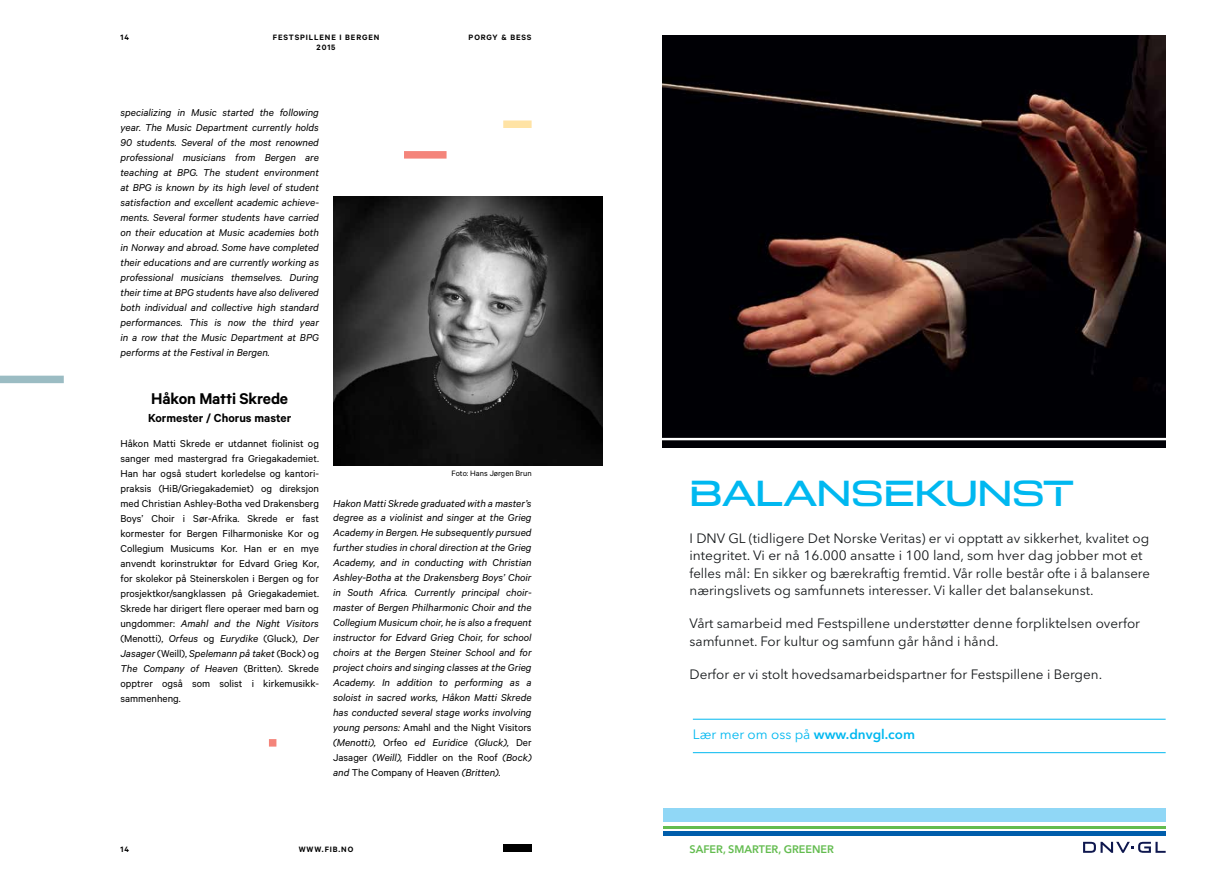
<style>
.page{position:relative;width:1205px;height:886px;background:#fff}
.page>*{position:absolute;margin:0;border:0;box-sizing:border-box;transform-origin:0 0}
.t1{font:500 36.12px "Broader View";color:#00b8f0}
.t2{font:600 17.5px "Calibre";letter-spacing:-.01em;color:#000}
.t3{font:13.5px/17.5px "Avenir Next LT Pro";color:#16191b}
.t4{font:13.5px "Avenir Next LT Pro";color:#00b8f0}
.t5{font:600 13.12px "Calibre";color:#000}
.t6{font:italic 11.25px/15px "Calibre";color:#000;text-align:justify}
.t7{font:11.25px/15px "Calibre";color:#000;text-align:justify}
.t8{font:600 10.88px "Avenir Next LT Pro";color:#63bc4f}
.t9{font:600 8.75px "Calibre";letter-spacing:.1em;color:#000}
.t10{font:8.75px "Calibre";color:#000}
.s1{font-family:"Metric"}
.s2{font-style:italic}
.s3{font-style:normal}
.s4{font-weight:600}
</style>
<div class="page">
<img style="left:333px;top:196px;width:269px;height:269px">
<div style="left:404px;top:151px;width:42px;height:8px;background:#f4847a"></div>
<div style="left:0;top:376px;width:64px;height:7px;background:#9bbcc3"></div>
<div style="left:503px;top:120px;width:28px;height:8px;background:#ffe3a5"></div>
<div style="left:269px;top:739px;width:7px;height:7px;background:#f4847a"></div>
<div style="left:503px;top:844px;width:28px;height:7px;background:#000"></div>
<div style="left:663px;top:809px;width:502px;height:13px;background:#90d7f6"></div>
<hr style="left:663px;top:826px;width:502px;height:2px;background:#63bc4f">
<hr style="left:663px;top:831px;width:502px;height:4px;background:#005dab">
<svg style="left:1083px;top:842px;width:82px;height:11px"></svg>
<hr style="left:693px;top:719px;width:472px;height:1px;background:#00b8f0">
<hr style="left:693px;top:752px;width:472px;height:1px;background:#00b8f0">
<img style="left:663px;top:35px;width:502px;height:412px">
<hr style="left:663px;top:438px;width:506px;height:2px;background:#fff">
<p class="t9" style="left:120px;top:32px;width:10px">14</p>
<p class="t9" style="left:273px;top:32px;width:108px">FESTSPILLENE I BERGEN</p>
<p class="t9" style="left:469px;top:32px;width:64px">PORGY &amp; BESS</p>
<p class="t9" style="left:317px;top:42px;width:20px">2015</p>
<p class="t6" style="left:120px;top:105px;width:200px">specializing in Music started the following year. The Music Department currently holds 90 students. Several of the most renowned professional musicians from Bergen are teaching at BPG. The student environment at BPG is known by its high level of student satisfaction and excellent academic achieve&shy;ments. Several former students have carried on their education at Music academies both in Norway and abroad. Some have completed their educations and are currently working as professional musicians themselves. During their time at BPG students have also delivered both individual and collective high standard performances. This is now the third year in a row that the Music Department at BPG performs at the Festival in Bergen.</p>
<h2 class="t2" style="left:151px;top:388px;width:138px">Håkon Ma<span class="s1">tt</span>i Skrede</h2>
<p class="t5" style="left:148px;top:410px;width:145px">Kormester / Chorus master</p>
<p class="t7" style="left:120px;top:435px;width:200px">Håkon Matti Skrede er utdannet fiolinist og sanger med mastergrad fra Griegakademiet.<br>Han har også studert korledelse og kantori&shy;praksis (HiB/Griegakademiet) og direksjon med Christian Ashley-Botha ved Drakensberg Boys’ Choir i Sør-Afrika. Skrede er fast kormester for Bergen Filharmoniske Kor og Collegium Musicums Kor. Han er en mye anvendt korinstruktør for Edvard Grieg Kor, for skolekor på Steinerskolen i Bergen og for prosjektkor/sangklassen på Griegakademiet.<br>Skrede har dirigert flere operaer med barn og ungdommer: <span class="s2">Amahl and the Night Visitors </span>(Menotti), <span class="s2">Orfeus</span> og <span class="s2">Eurydike</span> (Gluck), <span class="s2">Der Jasager</span> (Weill), <span class="s2">Spelemann på taket</span> (Bock) og <span class="s2">The Company of Heaven</span> (Britten). Skrede opptrer også som solist i kirkemusikk&shy;sammenheng.</p>
<p class="t10" style="left:452px;top:468px;width:81px">Foto: Hans Jørgen Brun</p>
<p class="t6" style="left:333px;top:495px;width:200px">Hakon Matti Skrede graduated with a master’s degree as a violinist and singer at the Grieg Academy in Bergen. He subsequently pursued further studies in choral direction at the Grieg Academy, and in conducting with Christian Ashley-Botha at the Drakensberg Boys’ Choir in South Africa. Currently principal choir&shy;master of Bergen Philharmonic Choir and the Collegium Musicum choir, he is also a frequent instructor for Edvard Grieg Choir, for school choirs at the Bergen Steiner School and for project choirs and singing classes at the Grieg Academy. In addition to performing as a soloist in sacred works, Håkon Matti Skrede has conducted several stage works involving young persons: <span class="s3">Amahl and the Night Visitors </span>(Menotti), <span class="s3">Orfeo</span> ed Euridice (Gluck), <span class="s3">Der Jasager</span> (Weill), <span class="s3">Fiddler on the Roof</span> (Bock) and <span class="s3">The Company of Heaven</span> (Britten).</p>
<h1 class="t1" style="left:689px;top:470px;width:386px">BALANSEKUNST</h1>
<p class="t3" style="left:689px;top:529px;width:462px">I DNV GL (tidligere Det Norske Veritas) er vi opptatt av sikkerhet, kvalitet og integritet. Vi er nå 16.000 ansatte i 100 land, som hver dag jobber mot et felles mål: En sikker og bærekraftig fremtid. Vår rolle består ofte i å balansere næringslivets og samfunnets interesser. Vi kaller det balansekunst.</p>
<p class="t3" style="left:689px;top:615px;width:452px">Vårt samarbeid med Festspillene understøtter denne forpliktelsen overfor samfunnet. For kultur og samfunn går hånd i hånd.</p>
<p class="t3" style="left:689px;top:665px;width:414px">Derfor er vi stolt hovedsamarbeidspartner for Festspillene i Bergen.</p>
<p class="t4" style="left:693px;top:726px;width:224px">Lær mer om oss på <span class="s4">www.dnvgl.com</span></p>
<p class="t9" style="left:120px;top:844px;width:10px">14</p>
<p class="t8" style="left:689px;top:842px;width:146px">SAFER, SMARTER, GREENER</p>
<p class="t9" style="left:299px;top:844px;width:56px">WWW.FIB.NO</p>
</div>
